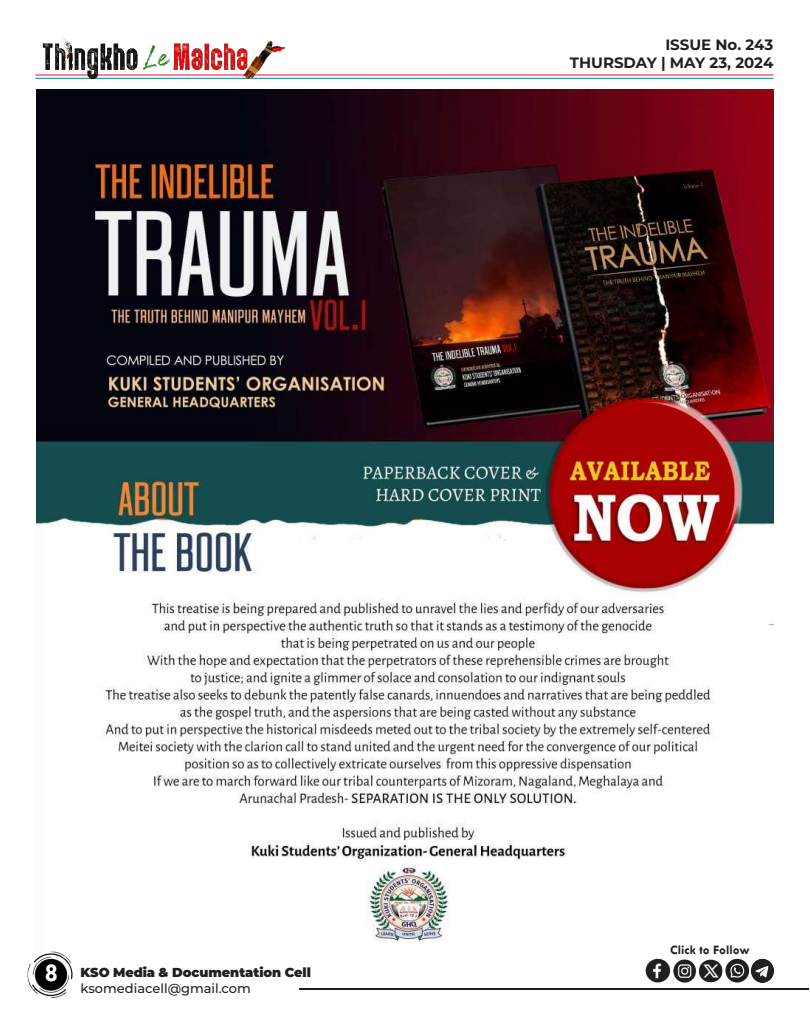
<style>
.page{position:relative;width:810px;height:1013px;background:#fff}
.page>*{position:absolute;margin:0;border:0;box-sizing:border-box;transform-origin:0 0}
.t1{font:700 26px "Tw Cen";color:#fff}
.t2{font:700 15px/18px "Montserrat";color:#231f20;text-align:right}
.t3{font:900 13px "Montserrat";letter-spacing:-.005em;color:#231f20}
.t4{font:500 13px "Montserrat";color:#231f20}
.t5{font:700 13px "Tw Cen";color:#231f20}
</style>
<div class="page">
<img style="left:36px;top:89px;width:738px;height:852px">
<hr style="left:299px;top:988px;width:509px;height:1px;background:#231f20">
<img style="left:27px;top:951px;width:46px;height:47px">
<hr style="left:35px;top:74px;width:738px;height:1px;background:#ff002d">
<hr style="left:35px;top:78px;width:738px;height:1px;background:#00848b">
<img style="left:35px;top:38px;width:254px;height:41px">
<img style="left:645px;top:958px;width:129px;height:25px">
<p class="t2" style="left:570px;top:35px;width:205px">ISSUE No. 243<br>THURSDAY | MAY 23, 2024</p>
<h1 class="t1" style="left:44px;top:957px;width:15px">8</h1>
<p class="t3" style="left:81px;top:962px;width:232px">KSO Media &amp; Documentation Cell</p>
<p class="t4" style="left:81px;top:978px;width:172px">ksomediacell@gmail.com</p>
<p class="t5" style="left:670px;top:942px;width:81px">Click to Follow</p>
</div>
